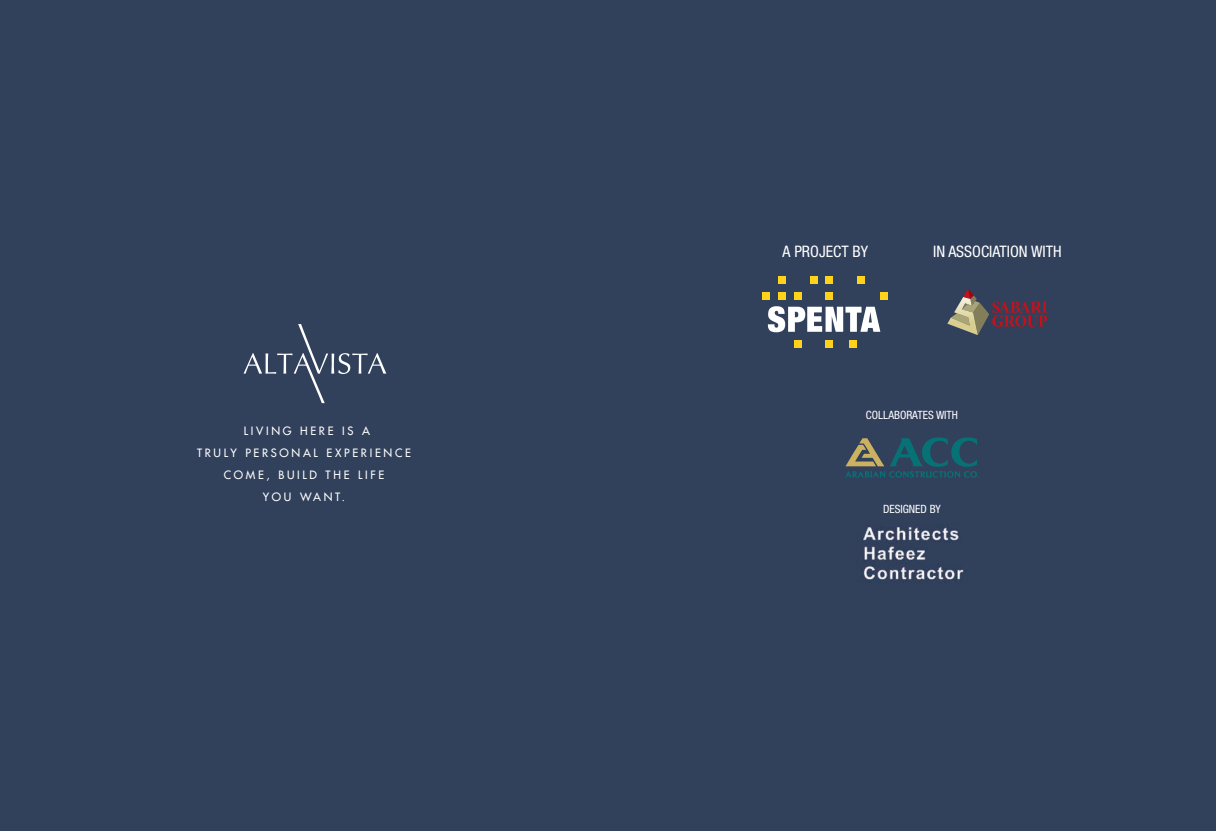
<style>
.page{position:relative;width:1216px;height:831px;background:#fff}
.page>*{position:absolute;margin:0;border:0;box-sizing:border-box;transform-origin:0 0}
.t1{font:condensed 15.84px "Helvetica Neue";color:#fff}
.t2{font:condensed 11.46px "Helvetica Neue";color:#fff}
.t3{font:11.2px/22.1px "Futura LT";letter-spacing:.24em;color:#fff;text-align:center}
</style>
<div class="page">
<div style="left:608px;top:0;width:607px;height:831px;background:#31405b"></div>
<div style="left:0;top:0;width:608px;height:831px;background:#31405b"></div>
<svg style="left:947px;top:289px;width:100px;height:46px"></svg>
<div style="left:778px;top:292px;width:8px;height:8px;background:#fed41a"></div>
<div style="left:778px;top:276px;width:8px;height:8px;background:#fed41a"></div>
<div style="left:793px;top:292px;width:8px;height:8px;background:#fed41a"></div>
<div style="left:793px;top:340px;width:8px;height:8px;background:#fed41a"></div>
<div style="left:825px;top:340px;width:8px;height:8px;background:#fed41a"></div>
<div style="left:809px;top:276px;width:8px;height:8px;background:#fed41a"></div>
<div style="left:825px;top:276px;width:8px;height:8px;background:#fed41a"></div>
<div style="left:825px;top:292px;width:8px;height:8px;background:#fed41a"></div>
<div style="left:856px;top:276px;width:8px;height:8px;background:#fed41a"></div>
<div style="left:880px;top:292px;width:8px;height:8px;background:#fed41a"></div>
<div style="left:848px;top:340px;width:8px;height:8px;background:#fed41a"></div>
<svg style="left:767px;top:306px;width:113px;height:26px"></svg>
<div style="left:762px;top:292px;width:8px;height:8px;background:#fed41a"></div>
<svg style="left:845px;top:437px;width:133px;height:41px"></svg>
<img style="left:861px;top:527px;width:103px;height:56px">
<svg style="left:243px;top:324px;width:143px;height:79px"></svg>
<p class="t3" style="left:197px;top:419px;width:215px">LIVING HERE IS A<br>TRULY PERSONAL EXPERIENCE<br>COME, BUILD THE LIFE<br>YOU WANT.</p>
<h1 class="t1" style="left:782px;top:242px;width:87px">A PROJECT BY</h1>
<h1 class="t1" style="left:933px;top:242px;width:130px">IN ASSOCIATION WITH</h1>
<p class="t2" style="left:865px;top:408px;width:94px">COLLABORATES WITH</p>
<p class="t2" style="left:883px;top:503px;width:59px">DESIGNED BY</p>
</div>
